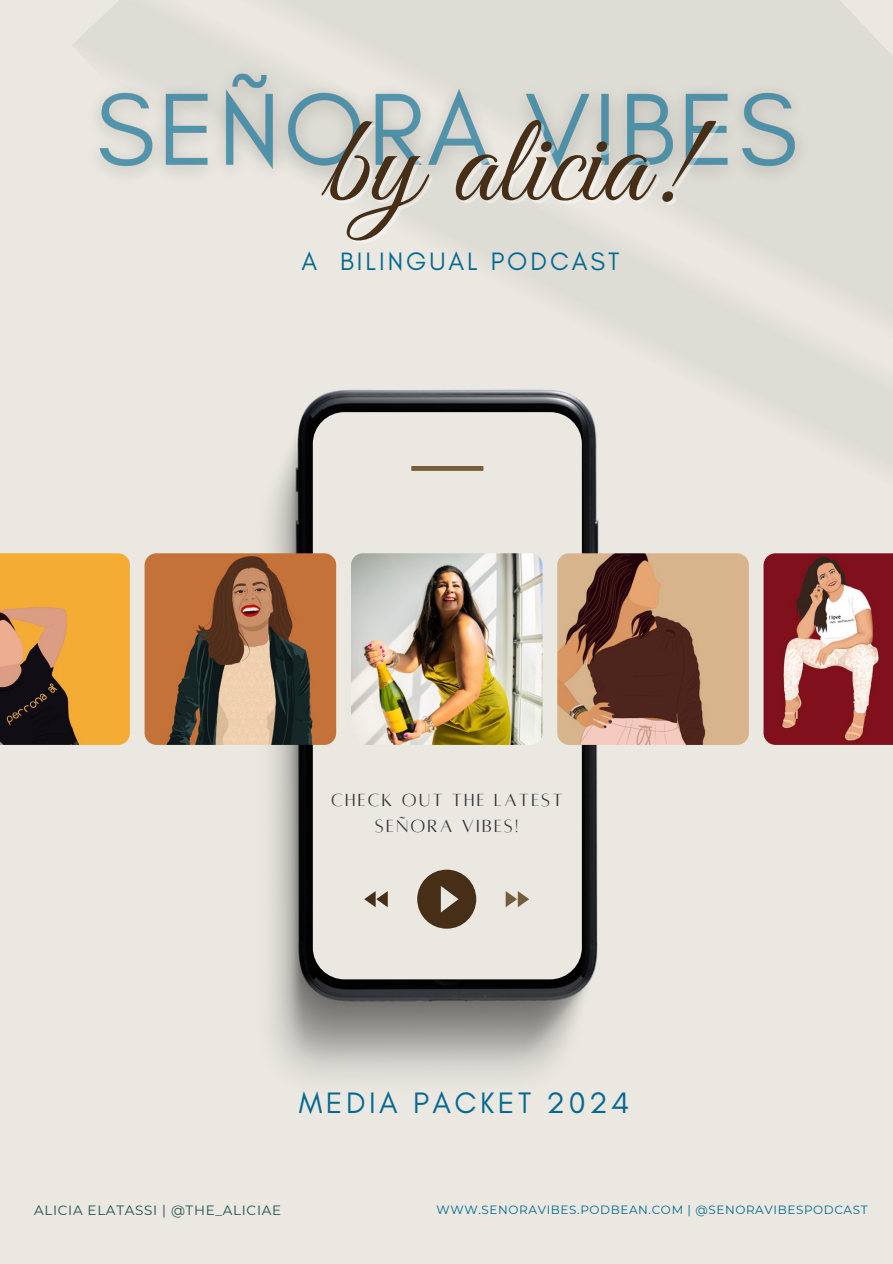
<style>
.page{position:relative;width:893px;height:1264px;background:#fff}
.page>*{position:absolute;margin:0;border:0;box-sizing:border-box;transform-origin:0 0}
.t1{font:127.65px "Great Vibes";color:#472f17}
.t2{font:30.15px "Glacial Indifference";letter-spacing:.115em;color:#036991}
.t3{font:25.65px "Glacial Indifference";letter-spacing:.115em;color:#036991}
.t4{font:19.35px/27px "Alta regular";letter-spacing:.115em;color:#343439;text-align:center}
.t5{font:13.5px "Montserrat";letter-spacing:.05em;color:#22504f}
.t6{font:12px "Montserrat";letter-spacing:.05em;color:#036991}
</style>
<div class="page">
<div style="left:0;top:0;width:892px;height:1263px;background:#eae8e1"></div>
<img style="left:271px;top:745px;width:327px;height:332px">
<div style="left:313px;top:412px;width:269px;height:567px;background:#eae8e1;border-radius:32px"></div>
<img style="left:351px;top:553px;width:191px;height:192px;border-radius:12px">
<img style="left:557px;top:553px;width:191px;height:192px;border-radius:12px">
<img style="left:763px;top:726px;width:129px;height:19px">
<img style="left:0;top:553px;width:130px;height:192px">
<img style="left:144px;top:553px;width:192px;height:192px;border-radius:12px">
<svg style="left:417px;top:869px;width:59px;height:59px"></svg>
<svg style="left:505px;top:891px;width:24px;height:16px"></svg>
<svg style="left:364px;top:891px;width:24px;height:16px"></svg>
<img style="left:71px;top:0;width:821px;height:726px">
<img style="left:75px;top:53px;width:757px;height:145px">
<p class="t1" style="left:325px;top:91px;width:368px">by alicia!</p>
<p class="t3" style="left:301px;top:246px;width:319px">A BILINGUAL PODCAST</p>
<p class="t4" style="left:331px;top:786px;width:233px">CHECK OUT THE LATEST<br>SEÑORA VIBES!</p>
<p class="t2" style="left:299px;top:1084px;width:332px">MEDIA PACKET 2024</p>
<p class="t5" style="left:34px;top:1201px;width:248px">ALICIA ELATASSI | @THE_ALICIAE</p>
<p class="t6" style="left:436px;top:1202px;width:432px">WWW.SENORAVIBES.PODBEAN.COM | @SENORAVIBESPODCAST</p>
</div>
